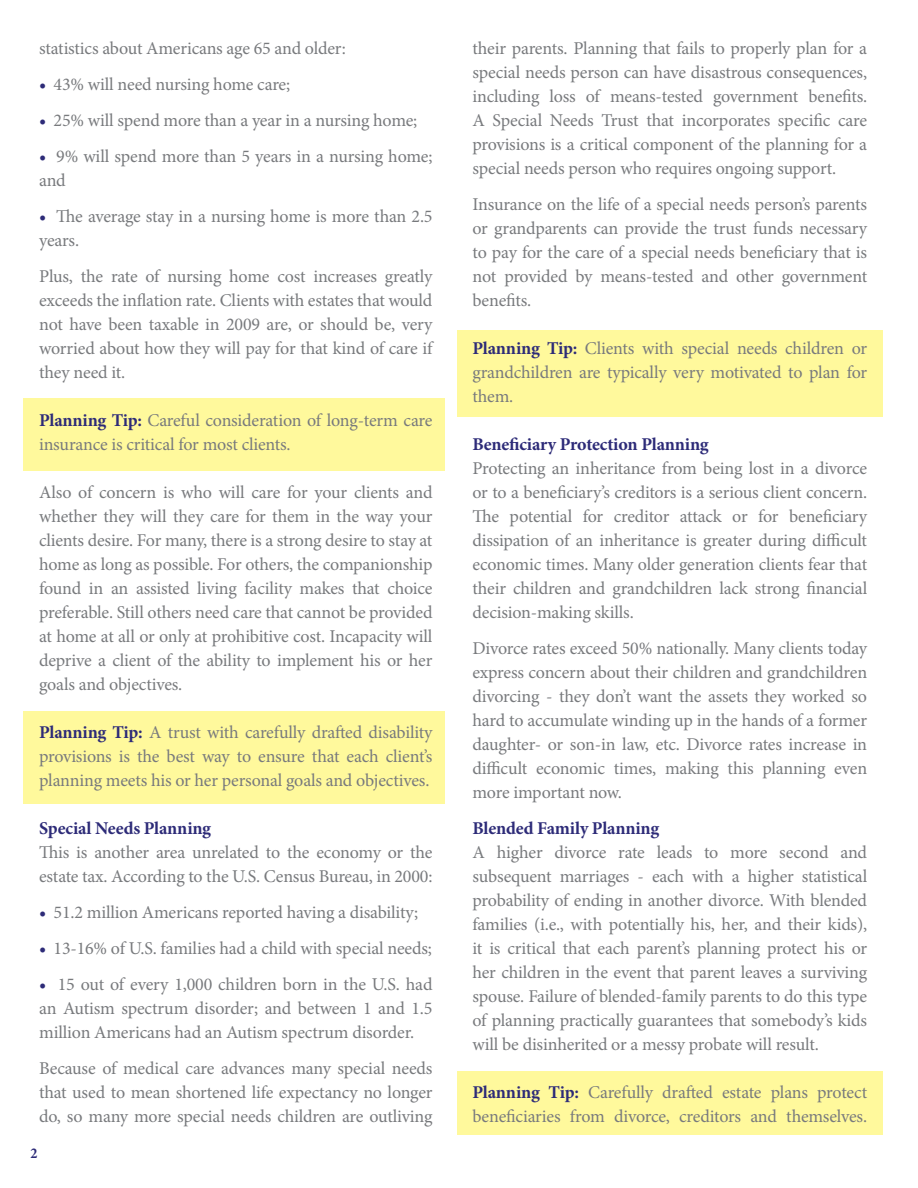
<style>
.page{position:relative;width:918px;height:1188px;background:#fff}
.page>*{position:absolute;margin:0;border:0;box-sizing:border-box;transform-origin:0 0}
.t1{font:18px/24px "Minion Pro";letter-spacing:-.01em;color:#787a7d;text-align:justify}
.t2{font:700 18px "Minion Pro";letter-spacing:-.01em;color:#2d2b78}
.t3{font:700 condensed 15px "Minion Pro";color:#2d2b78}
.s1{font-weight:700;color:#2d2b78}
</style>
<div class="page">
<div style="left:457px;top:330px;width:425px;height:87px;background:#fff99c"></div>
<div style="left:457px;top:1072px;width:425px;height:63px;background:#fff99c"></div>
<div style="left:24px;top:398px;width:421px;height:73px;background:#fff99c"></div>
<div style="left:24px;top:711px;width:421px;height:93px;background:#fff99c"></div>
<p class="t1" style="left:39px;top:36px;width:308px">statistics about Americans age 65 and older:</p>
<p class="t1" style="left:39px;top:72px;width:253px"><span class="s1">•</span> 43% will need nursing home care;</p>
<p class="t1" style="left:39px;top:108px;width:380px"><span class="s1">•</span> 25% will spend more than a year in a nursing home;</p>
<p class="t1" style="left:39px;top:144px;width:395px"><span class="s1">•</span> 9% will spend more than 5 years in a nursing home; and</p>
<p class="t1" style="left:39px;top:204px;width:395px"><span class="s1">•</span> The average stay in a nursing home is more than 2.5 years.</p>
<p class="t1" style="left:39px;top:264px;width:395px">Plus, the rate of nursing home cost increases greatly exceeds the inflation rate. Clients with estates that would not have been taxable in 2009 are, or should be, very worried about how they will pay for that kind of care if they need it.</p>
<p class="t1" style="left:39px;top:408px;width:395px"><span class="s1">Planning Tip:</span> Careful consideration of long-term care insurance is critical for most clients.</p>
<p class="t1" style="left:39px;top:480px;width:395px">Also of concern is who will care for your clients and whether they will they care for them in the way your clients desire. For many, there is a strong desire to stay at home as long as possible. For others, the companionship found in an assisted living facility makes that choice preferable. Still others need care that cannot be provided at home at all or only at prohibitive cost. Incapacity will deprive a client of the ability to implement his or her goals and objectives.</p>
<p class="t1" style="left:39px;top:720px;width:395px"><span class="s1">Planning Tip:</span> A trust with carefully drafted disability provisions is the best way to ensure that each client’s planning meets his or her personal goals and objectives.</p>
<p class="t2" style="left:39px;top:815px;width:174px">Special Needs Planning</p>
<p class="t1" style="left:39px;top:840px;width:395px">This is another area unrelated to the economy or the estate tax. According to the U.S. Census Bureau, in 2000:</p>
<p class="t1" style="left:39px;top:900px;width:381px"><span class="s1">•</span> 51.2 million Americans reported having a disability;</p>
<p class="t1" style="left:39px;top:936px;width:394px"><span class="s1">•</span> 13-16% of U.S. families had a child with special needs;</p>
<p class="t1" style="left:39px;top:972px;width:395px"><span class="s1">•</span> 15 out of every 1,000 children born in the U.S. had an Autism spectrum disorder; and between 1 and 1.5 million Americans had an Autism spectrum disorder.</p>
<p class="t1" style="left:39px;top:1056px;width:395px">Because of medical care advances many special needs that used to mean shortened life expectancy no longer do, so many more special needs children are outliving</p>
<p class="t3" style="left:30px;top:1143px;width:8px">2</p>
<p class="t1" style="left:472px;top:36px;width:396px">their parents. Planning that fails to properly plan for a special needs person can have disastrous consequences, including loss of means-tested government benefits.<br>A Special Needs Trust that incorporates specific care provisions is a critical component of the planning for a special needs person who requires ongoing support.</p>
<p class="t1" style="left:472px;top:192px;width:396px">Insurance on the life of a special needs person’s parents or grandparents can provide the trust funds necessary to pay for the care of a special needs beneficiary that is not provided by means-tested and other government benefits.</p>
<p class="t1" style="left:472px;top:336px;width:396px"><span class="s1">Planning Tip:</span> Clients with special needs children or grandchildren are typically very motivated to plan for them.</p>
<p class="t2" style="left:472px;top:431px;width:238px">Beneficiary Protection Planning</p>
<p class="t1" style="left:472px;top:456px;width:396px">Protecting an inheritance from being lost in a divorce or to a beneficiary’s creditors is a serious client concern.<br>The potential for creditor attack or for beneficiary dissipation of an inheritance is greater during difficult economic times. Many older generation clients fear that their children and grandchildren lack strong financial decision-making skills.</p>
<p class="t1" style="left:472px;top:636px;width:396px">Divorce rates exceed 50% nationally. Many clients today express concern about their children and grandchildren divorcing - they don’t want the assets they worked so hard to accumulate winding up in the hands of a former daughter- or son-in law, etc. Divorce rates increase in difficult economic times, making this planning even more important now.</p>
<p class="t2" style="left:472px;top:815px;width:188px">Blended Family Planning</p>
<p class="t1" style="left:472px;top:840px;width:396px">A higher divorce rate leads to more second and subsequent marriages - each with a higher statistical probability of ending in another divorce. With blended families (i.e., with potentially his, her, and their kids), it is critical that each parent’s planning protect his or her children in the event that parent leaves a surviving spouse. Failure of blended-family parents to do this type of planning practically guarantees that somebody’s kids will be disinherited or a messy probate will result.</p>
<p class="t1" style="left:472px;top:1080px;width:396px"><span class="s1">Planning Tip:</span> Carefully drafted estate plans protect beneficiaries from divorce, creditors and themselves.</p>
</div>
